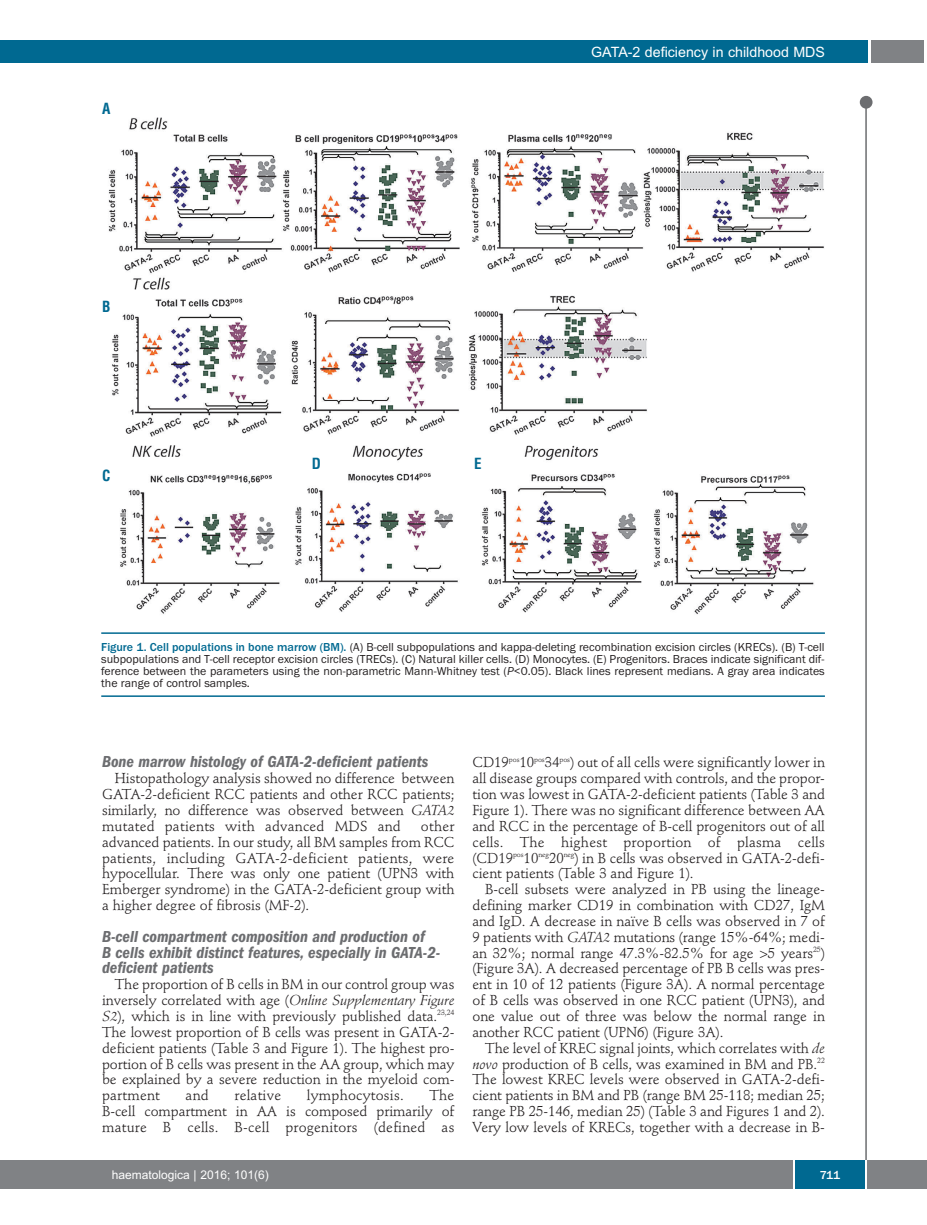
<style>
.page{position:relative;width:927px;height:1225px;background:#fff}
.page>*{position:absolute;margin:0;border:0;box-sizing:border-box;transform-origin:0 0}
.t1{font:italic 600 condensed 16.5px/15.9px "Franklin Gothic";color:#6c6d70}
.t2{font:700 condensed 15px "Helvetica";color:#006991}
.t3{font:14.25px/15.9px "Stempel Schneidler";letter-spacing:-.005em;color:#231f20;text-align:justify}
.t4{font:14.25px "Arial";color:#fff}
.t5{font:14.25px "Stempel Schneidler";letter-spacing:.015em;color:#231f20}
.t6{font:12px/12px "Franklin Gothic";color:#231f20;text-align:justify}
.t7{font:12px "Arial";color:#fff}
.t8{font:500 12px "Franklin Gothic";color:#fff}
.s1{font-weight:500;color:#006991}
.s2{font-style:italic}
</style>
<div class="page">
<div style="left:860px;top:96px;width:12px;height:13px;background:#6c6d70;border-radius:50%"></div>
<hr style="left:865px;top:98px;width:2px;height:1062px;background:#6c6d70">
<div style="left:871px;top:40px;width:52px;height:22px;background:#808285"></div>
<div style="left:18px;top:40px;width:849px;height:22px;background:#006991"></div>
<div style="left:17px;top:1160px;width:910px;height:28px;background:#808285"></div>
<div style="left:795px;top:1160px;width:70px;height:28px;background:#006991"></div>
<hr style="left:793px;top:1160px;width:2px;height:28px;background:#fff">
<hr style="left:865px;top:1160px;width:2px;height:28px;background:#fff">
<img style="left:108px;top:117px;width:716px;height:497px">
<hr style="left:101px;top:632px;width:724px;height:2px;background:#006991">
<hr style="left:101px;top:695px;width:724px;height:2px;background:#006991">
<div style="left:0;top:40px;width:19px;height:22px;background:#006991"></div>
<div style="left:0;top:1160px;width:18px;height:28px;background:#808285"></div>
<p class="t2" style="left:102px;top:100px;width:10px">A</p>
<p class="t2" style="left:102px;top:298px;width:10px">B</p>
<p class="t2" style="left:102px;top:467px;width:10px">C</p>
<p class="t4" style="left:591px;top:44px;width:235px">GATA-2 deficiency in childhood MDS</p>
<p class="t2" style="left:312px;top:455px;width:11px">D</p>
<p class="t2" style="left:474px;top:455px;width:9px">E</p>
<p class="t6" style="left:101px;top:641px;width:725px"><span class="s1">Figure 1. Cell populations in bone marrow (BM).</span> (A) B-cell subpopulations and kappa-deleting recombination excision circles (KRECs). (B) T-cell subpopulations and T-cell receptor excision circles (TRECs). (C) Natural killer cells. (D) Monocytes. (E) Progenitors. Braces indicate significant dif&shy;ference between the parameters using the non-parametric Mann-Whitney test (<span class="s2">P</span>&lt;0.05). Black lines represent medians. A gray area indicates the range of control samples.</p>
<p class="t1" style="left:102px;top:755px;width:328px">Bone marrow histology of GATA-2-deficient patients</p>
<p class="t3" style="left:102px;top:772px;width:354px;text-indent:13px">Histopathology analysis showed no difference between GATA-2-deficient RCC patients and other RCC patients; similarly, no difference was observed between <span class="s2">GATA2 </span>mutated patients with advanced MDS and</p>
<p class="t3" style="left:102px;top:819px;width:354px;text-indent:319px">other advanced patients. In our study, all BM samples from RCC patients, including GATA-2-deficient patients, were hypocellular. There was only one patient (UPN3 with Emberger syndrome) in the GATA-2-deficient group with a higher degree of fibrosis (MF-2).</p>
<p class="t1" style="left:102px;top:929px;width:340px">B-cell compartment composition and production of<br>B cells exhibit distinct features, especially in GATA-2- deficient patients</p>
<p class="t3" style="left:102px;top:978px;width:354px;text-indent:13px">The proportion of B cells in BM in our control group was inversely correlated with age (<span class="s2">Online Supplementary Figure S2</span>), which is in line with previously published data.<sup>23,24<br></sup>The lowest proportion of B cells was present in GATA-2- deficient patients (Table 3 and Figure 1). The highest pro&shy;portion of B cells was present in the AA group, which may be explained by a severe reduction in the myeloid com&shy;partment</p>
<p class="t3" style="left:102px;top:1088px;width:354px;text-indent:327px">The B-cell compartment in AA is composed primarily of mature B cells. B-cell progenitors (defined as</p>
<p class="t3" style="left:186px;top:1088px;width:25px">and</p>
<p class="t5" style="left:234px;top:1089px;width:48px">relative</p>
<p class="t5" style="left:307px;top:1089px;width:98px">lymphocytosis.</p>
<p class="t3" style="left:472px;top:756px;width:354px">CD19<sup>pos</sup>10<sup>pos</sup>34<sup>pos</sup>) out of all cells were significantly lower in all disease groups compared with controls, and the propor&shy;tion was lowest in GATA-2-deficient patients (Table 3 and Figure 1). There was no significant difference between AA and RCC in the percentage of B-cell progenitors out of all cells. The highest proportion of plasma cells (CD19<sup>pos</sup>10<sup>neg</sup>20<sup>neg</sup>) in B cells was observed in GATA-2-defi&shy;cient patients (Table 3 and Figure 1).</p>
<p class="t3" style="left:472px;top:882px;width:354px;text-indent:13px">B-cell subsets were analyzed in PB using the lineage&shy;defining marker CD19 in combination with CD27, IgM and IgD. A decrease in naïve B cells was observed in 7 of 9 patients with <span class="s2">GATA2</span> mutations (range 15%-64%; medi&shy;an 32%; normal range 47.3%-82.5% for age &gt;5 years<sup>25</sup>) (Figure 3A). A decreased percentage of PB B cells was pres&shy;ent in 10 of 12 patients (Figure 3A). A normal percentage of B cells was observed in one RCC patient (UPN3), and one value out of three was below the normal range in another RCC patient (UPN6) (Figure 3A).</p>
<p class="t3" style="left:472px;top:1041px;width:354px;text-indent:13px">The level of KREC signal joints, which correlates with <span class="s2">de novo</span> production of B cells, was examined in BM and PB.<sup>22<br></sup>The lowest KREC levels were observed in GATA-2-defi&shy;cient patients in BM and PB (range BM 25-118; median 25; range PB 25-146, median 25) (Table 3 and Figures 1 and 2).<br>Very low levels of KRECs, together with a decrease in B-</p>
<p class="t7" style="left:112px;top:1167px;width:158px">haematologica | 2016; 101(6)</p>
<p class="t8" style="left:820px;top:1167px;width:22px">711</p>
</div>
